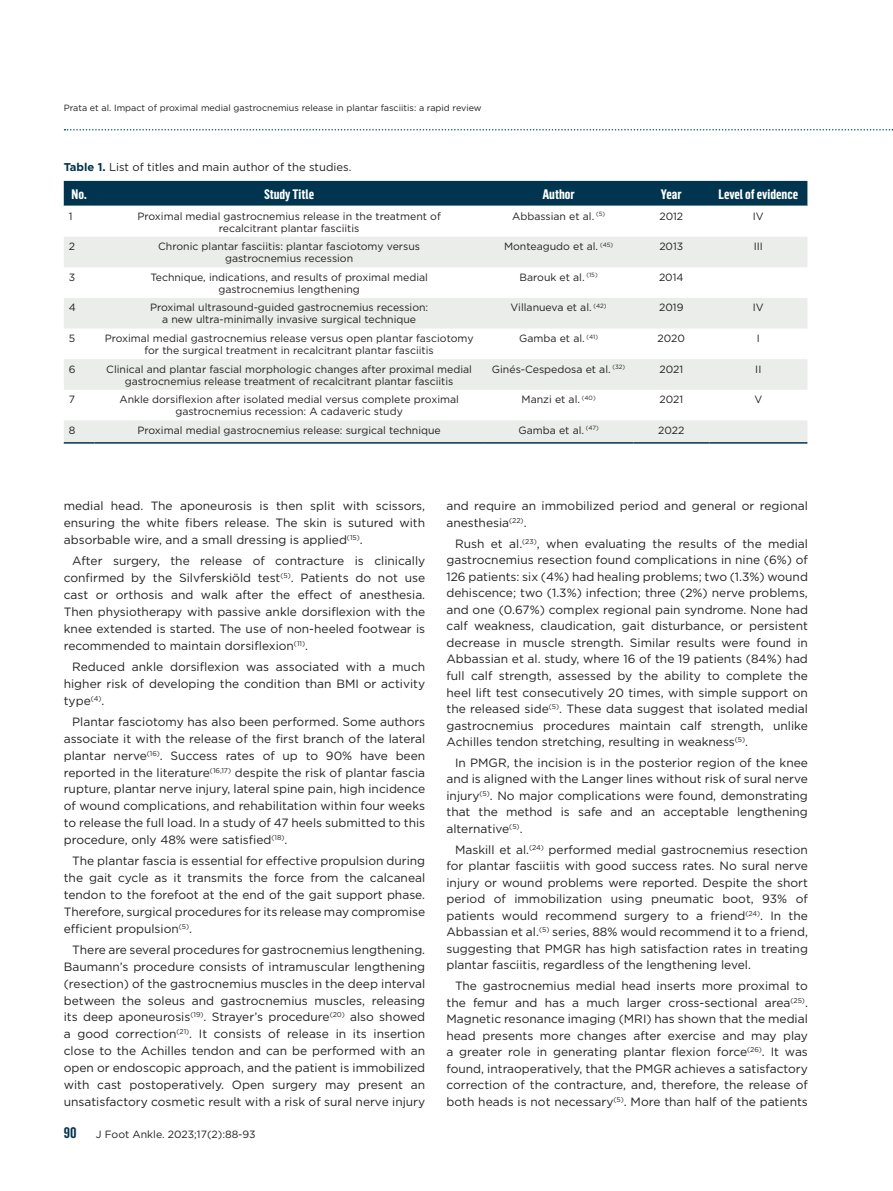
<style>
.page{position:relative;width:893px;height:1191px;background:#fff}
.page>*{position:absolute;margin:0;border:0;box-sizing:border-box;transform-origin:0 0}
.t1{font:600 15px "Flama Cond";color:#01344e}
.t2{font:700 13.5px "Flama Cond";color:#fff}
.t3{font:12px/16.5px "Gotham";color:#231f20;text-align:justify}
.t4{font:11.25px "Gotham";color:#231f20}
.t5{font:10.5px/12px "Gotham";color:#231f20;text-align:center}
.t6{font:9px "Gotham";color:#231f20}
.s1{font-weight:700;color:#01344e}
</style>
<div class="page">
<svg style="left:65px;top:129px;width:828px;height:1px"></svg>
<div style="left:64px;top:181px;width:743px;height:25px;background:#01344e"></div>
<svg style="left:64px;top:237px;width:743px;height:205px;fill:#eaedea"></svg>
<hr style="left:64px;top:442px;width:30px;height:1px;background:#01344e">
<hr style="left:94px;top:442px;width:390px;height:1px;background:#01344e">
<hr style="left:484px;top:442px;width:149px;height:1px;background:#01344e">
<hr style="left:633px;top:442px;width:76px;height:1px;background:#01344e">
<hr style="left:709px;top:442px;width:98px;height:1px;background:#01344e">
<p class="t6" style="left:64px;top:102px;width:419px">Prata et al. Impact of proximal medial gastrocnemius release in plantar fasciitis: a rapid review</p>
<p class="t4" style="left:64px;top:159px;width:289px"><span class="s1">Table 1.</span> List of titles and main author of the studies.</p>
<p class="t2" style="left:71px;top:184px;width:17px">No.</p>
<p class="t2" style="left:264px;top:184px;width:52px">Study Title</p>
<p class="t2" style="left:542px;top:184px;width:34px">Author</p>
<p class="t2" style="left:661px;top:184px;width:22px">Year</p>
<p class="t2" style="left:718px;top:184px;width:81px">Level of evidence</p>
<p class="t5" style="left:69px;top:210px;width:5px">1</p>
<p class="t5" style="left:137px;top:210px;width:305px">Proximal medial gastrocnemius release in the treatment of recalcitrant plantar fasciitis</p>
<p class="t5" style="left:512px;top:210px;width:95px">Abbassian et al. <sup>(5)</sup></p>
<p class="t5" style="left:659px;top:210px;width:25px">2012</p>
<p class="t5" style="left:753px;top:210px;width:12px">IV</p>
<p class="t5" style="left:69px;top:240px;width:8px">2</p>
<p class="t5" style="left:158px;top:240px;width:263px">Chronic plantar fasciitis: plantar fasciotomy versus gastrocnemius recession</p>
<p class="t5" style="left:504px;top:240px;width:111px">Monteagudo et al. <sup>(45)</sup></p>
<p class="t5" style="left:659px;top:240px;width:25px">2013</p>
<p class="t5" style="left:754px;top:240px;width:11px">III</p>
<p class="t5" style="left:69px;top:271px;width:8px">3</p>
<p class="t5" style="left:150px;top:271px;width:279px">Technique, indications, and results of proximal medial gastrocnemius lengthening</p>
<p class="t5" style="left:520px;top:271px;width:80px">Barouk et al. <sup>(15)</sup></p>
<p class="t5" style="left:659px;top:271px;width:26px">2014</p>
<p class="t5" style="left:69px;top:301px;width:9px">4</p>
<p class="t5" style="left:150px;top:301px;width:280px">Proximal ultrasound-guided gastrocnemius recession: a new ultra-minimally invasive surgical technique</p>
<p class="t5" style="left:511px;top:301px;width:97px">Villanueva et al. <sup>(42)</sup></p>
<p class="t5" style="left:659px;top:301px;width:26px">2019</p>
<p class="t5" style="left:753px;top:301px;width:12px">IV</p>
<p class="t5" style="left:69px;top:332px;width:8px">5</p>
<p class="t5" style="left:105px;top:332px;width:370px">Proximal medial gastrocnemius release versus open plantar fasciotomy for the surgical treatment in recalcitrant plantar fasciitis</p>
<p class="t5" style="left:519px;top:332px;width:80px">Gamba et al. <sup>(41)</sup></p>
<p class="t5" style="left:658px;top:332px;width:29px">2020</p>
<p class="t5" style="left:757px;top:332px;width:5px">I</p>
<p class="t5" style="left:69px;top:363px;width:8px">6</p>
<p class="t5" style="left:106px;top:363px;width:367px">Clinical and plantar fascial morphologic changes after proximal medial gastrocnemius release treatment of recalcitrant plantar fasciitis</p>
<p class="t5" style="left:492px;top:363px;width:135px">Ginés-Cespedosa et al. <sup>(32)</sup></p>
<p class="t5" style="left:659px;top:363px;width:25px">2021</p>
<p class="t5" style="left:755px;top:363px;width:8px">II</p>
<p class="t5" style="left:69px;top:393px;width:8px">7</p>
<p class="t5" style="left:119px;top:393px;width:341px">Ankle dorsiflexion after isolated medial versus complete proximal gastrocnemius recession: A cadaveric study</p>
<p class="t5" style="left:522px;top:393px;width:76px">Manzi et al. <sup>(40)</sup></p>
<p class="t5" style="left:659px;top:393px;width:25px">2021</p>
<p class="t5" style="left:754px;top:393px;width:9px">V</p>
<p class="t5" style="left:69px;top:424px;width:8px">8</p>
<p class="t5" style="left:137px;top:424px;width:305px">Proximal medial gastrocnemius release: surgical technique</p>
<p class="t5" style="left:518px;top:424px;width:82px">Gamba et al. <sup>(47)</sup></p>
<p class="t5" style="left:658px;top:424px;width:28px">2022</p>
<p class="t3" style="left:64px;top:497px;width:363px;line-height:17px">medial head. The aponeurosis is then split with scissors, ensuring the white fibers release. The skin is sutured with absorbable wire, and a small dressing is applied<sup>(15)</sup>.</p>
<p class="t3" style="left:64px;top:552px;width:363px;line-height:17px;text-indent:9px">After surgery, the release of contracture is clinically confirmed by the Silvferskiöld test<sup>(5)</sup>. Patients do not use cast or orthosis and walk after the effect of anesthesia.<br>Then physiotherapy with passive ankle dorsiflexion with the knee extended is started. The use of non-heeled footwear is recommended to maintain dorsiflexion<sup>(11)</sup>.</p>
<p class="t3" style="left:64px;top:658px;width:363px;line-height:17px;text-indent:9px">Reduced ankle dorsiflexion was associated with a much higher risk of developing the condition than BMI or activity type<sup>(4)</sup>.</p>
<p class="t3" style="left:64px;top:713px;width:363px;line-height:17px;text-indent:9px">Plantar fasciotomy has also been performed. Some authors associate it with the release of the first branch of the lateral plantar nerve<sup>(16)</sup>. Success rates of up to 90% have been reported in the literature<sup>(16,17)</sup> despite the risk of plantar fascia rupture, plantar nerve injury, lateral spine pain, high incidence of wound complications, and rehabilitation within four weeks to release the full load. In a study of 47 heels submitted to this procedure, only 48% were satisfied<sup>(18)</sup>.</p>
<p class="t3" style="left:64px;top:852px;width:363px;line-height:17px;text-indent:9px">The plantar fascia is essential for effective propulsion during the gait cycle as it transmits the force from the calcaneal tendon to the forefoot at the end of the gait support phase.<br>Therefore, surgical procedures for its release may compromise efficient propulsion<sup>(5)</sup>.</p>
<p class="t3" style="left:64px;top:941px;width:363px;line-height:17px;text-indent:9px">There are several procedures for gastrocnemius lengthening.<br>Baumann’s procedure consists of intramuscular lengthening (resection) of the gastrocnemius muscles in the deep interval between the soleus and gastrocnemius muscles, releasing its deep aponeurosis<sup>(19)</sup>. Strayer’s procedure<sup>(20)</sup> also showed a good correction<sup>(21)</sup>. It consists of release in its insertion close to the Achilles tendon and can be performed with an open or endoscopic approach, and the patient is immobilized with cast postoperatively. Open surgery may present an unsatisfactory cosmetic result with a risk of sural nerve injury</p>
<p class="t1" style="left:64px;top:1121px;width:14px">90</p>
<p class="t5" style="left:96px;top:1127px;width:161px">J Foot Ankle. 2023;17(2):88-93</p>
<p class="t3" style="left:446px;top:498px;width:363px">and require an immobilized period and general or regional anesthesia<sup>(22)</sup>.</p>
<p class="t3" style="left:446px;top:535px;width:363px;text-indent:8px">Rush et al.<sup>(23)</sup>, when evaluating the results of the medial gastrocnemius resection found complications in nine (6%) of 126 patients: six (4%) had healing problems; two (1.3%) wound dehiscence; two (1.3%) infection; three (2%) nerve problems, and one (0.67%) complex regional pain syndrome. None had calf weakness, claudication, gait disturbance, or persistent decrease in muscle strength. Similar results were found in Abbassian et al. study, where 16 of the 19 patients (84%) had full calf strength, assessed by the ability to complete the heel lift test consecutively 20 times, with simple support on the released side<sup>(5)</sup>. These data suggest that isolated medial gastrocnemius procedures maintain calf strength, unlike Achilles tendon stretching, resulting in weakness<sup>(5)</sup>.</p>
<p class="t3" style="left:446px;top:754px;width:363px;text-indent:9px">In PMGR, the incision is in the posterior region of the knee and is aligned with the Langer lines without risk of sural nerve injury<sup>(5)</sup>. No major complications were found, demonstrating that the method is safe and an acceptable lengthening alternative<sup>(5)</sup>.</p>
<p class="t3" style="left:446px;top:841px;width:363px;text-indent:9px">Maskill et al.<sup>(24)</sup> performed medial gastrocnemius resection for plantar fasciitis with good success rates. No sural nerve injury or wound problems were reported. Despite the short period of immobilization using pneumatic boot, 93% of patients would recommend surgery to a friend<sup>(24)</sup>. In the Abbassian et al.<sup>(5)</sup> series, 88% would recommend it to a friend, suggesting that PMGR has high satisfaction rates in treating plantar fasciitis, regardless of the lengthening level.</p>
<p class="t3" style="left:446px;top:977px;width:363px;text-indent:9px">The gastrocnemius medial head inserts more proximal to the femur and has a much larger cross-sectional area<sup>(25)</sup>.<br>Magnetic resonance imaging (MRI) has shown that the medial head presents more changes after exercise and may play a greater role in generating plantar flexion force<sup>(26)</sup>. It was found, intraoperatively, that the PMGR achieves a satisfactory correction of the contracture, and, therefore, the release of both heads is not necessary<sup>(5)</sup>. More than half of the patients</p>
</div>
